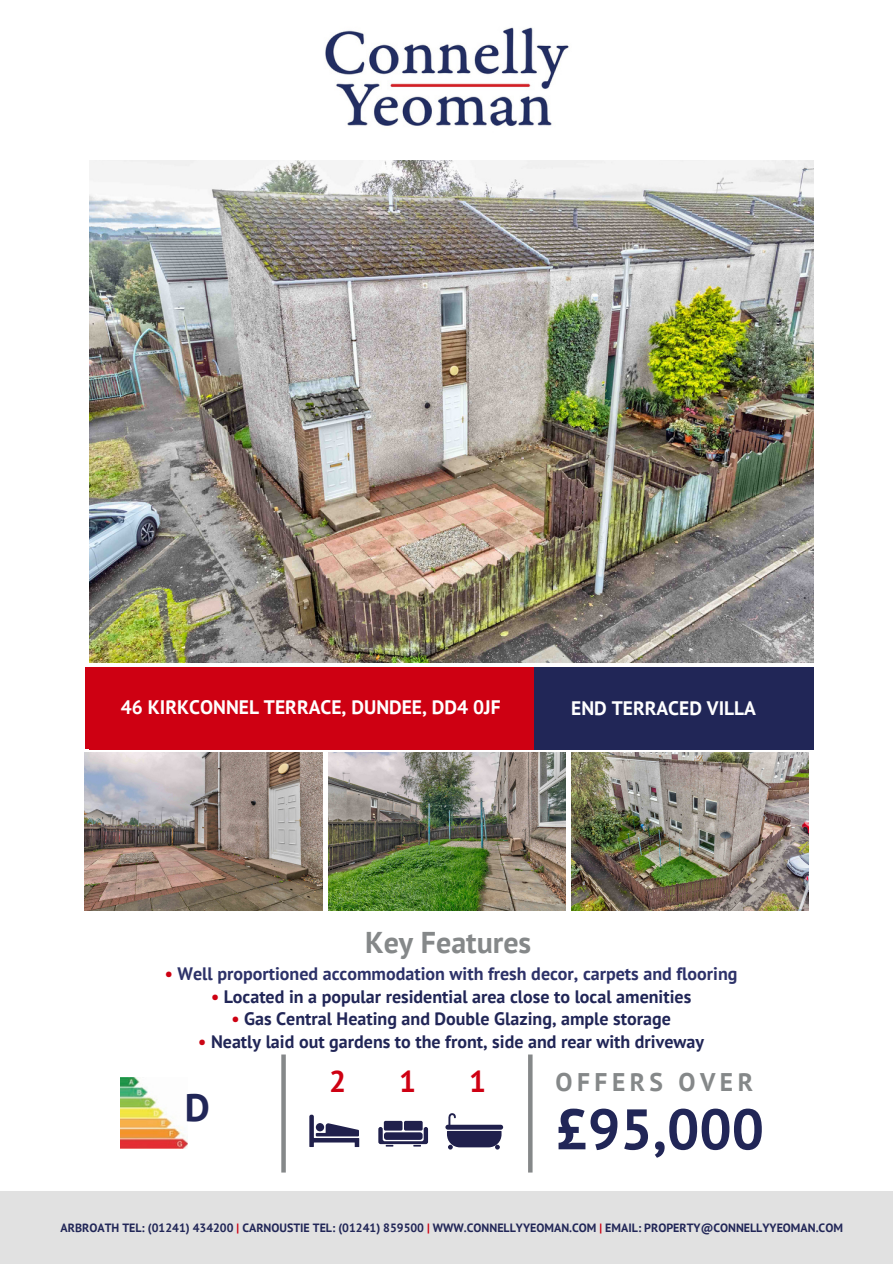
<style>
.page{position:relative;width:893px;height:1264px;background:#fff}
.page>*{position:absolute;margin:0;border:0;box-sizing:border-box;transform-origin:0 0}
.t1{font:700 57px "PT Sans";color:#212657}
.t2{font:700 38.7px "PT Sans";color:#212657}
.t3{font:700 30px "PT Sans";color:#858889}
.t4{font:700 30px "PT Sans";color:#ce0012}
.t5{font:700 25.5px "PT Sans";letter-spacing:.175em;color:#858889}
.t6{font:700 19.5px "PT Sans";color:#fff}
.t7{font:700 18px "PT Sans";color:#212657}
.t8{font:700 18px "PT Sans";color:#2d3269}
.t9{font:700 12px "PT Sans";color:#212657}
.s1{color:#ce0012}
.s2{color:#cb0615}
</style>
<div class="page">
<div style="left:0;top:1191px;width:892px;height:72px;background:#e1e1e1"></div>
<img style="left:121px;top:1077px;width:67px;height:71px">
<svg style="left:281px;top:1054px;width:251px;height:118px"></svg>
<img style="left:89px;top:160px;width:724px;height:502px">
<img style="left:85px;top:752px;width:237px;height:158px">
<img style="left:328px;top:752px;width:237px;height:158px">
<img style="left:571px;top:752px;width:237px;height:158px">
<div style="left:89px;top:668px;width:446px;height:81px;background:#ce0012"></div>
<div style="left:535px;top:668px;width:278px;height:81px;background:#212657"></div>
<img style="left:325px;top:27px;width:244px;height:100px">
<p class="t6" style="left:121px;top:693px;width:381px">46 KIRKCONNEL TERRACE, DUNDEE, DD4 0JF</p>
<p class="t6" style="left:571px;top:694px;width:186px">END TERRACED VILLA</p>
<p class="t3" style="left:365px;top:922px;width:168px">Key Features</p>
<p class="t8" style="left:165px;top:961px;width:574px"><span class="s1">•</span> Well proportioned accommodation with fresh decor, carpets and flooring</p>
<p class="t7" style="left:211px;top:984px;width:482px"><span class="s1">•</span> Located in a popular residential area close to local amenities</p>
<p class="t7" style="left:231px;top:1006px;width:441px"><span class="s1">•</span> Gas Central Heating and Double Glazing, ample storage</p>
<p class="t7" style="left:198px;top:1029px;width:507px"><span class="s2">•</span> Neatly laid out gardens to the front, side and rear with driveway</p>
<p class="t2" style="left:185px;top:1081px;width:27px">D</p>
<h1 class="t4" style="left:329px;top:1061px;width:19px">2</h1>
<h4 class="t4" style="left:399px;top:1061px;width:19px">1</h4>
<p class="t4" style="left:469px;top:1061px;width:19px">1</p>
<h2 class="t5" style="left:555px;top:1064px;width:199px">OFFERS OVER</h2>
<h2 class="t1" style="left:555px;top:1091px;width:210px">£95,000</h2>
<p class="t9" style="left:61px;top:1219px;width:783px">ARBROATH TEL: (01241) 434200 <span class="s1">|</span> CARNOUSTIE TEL: (01241) 859500 <span class="s1">|</span> WWW.CONNELLYYEOMAN.COM <span class="s1">|</span> EMAIL: PROPERTY@CONNELLYYEOMAN.COM</p>
</div>
